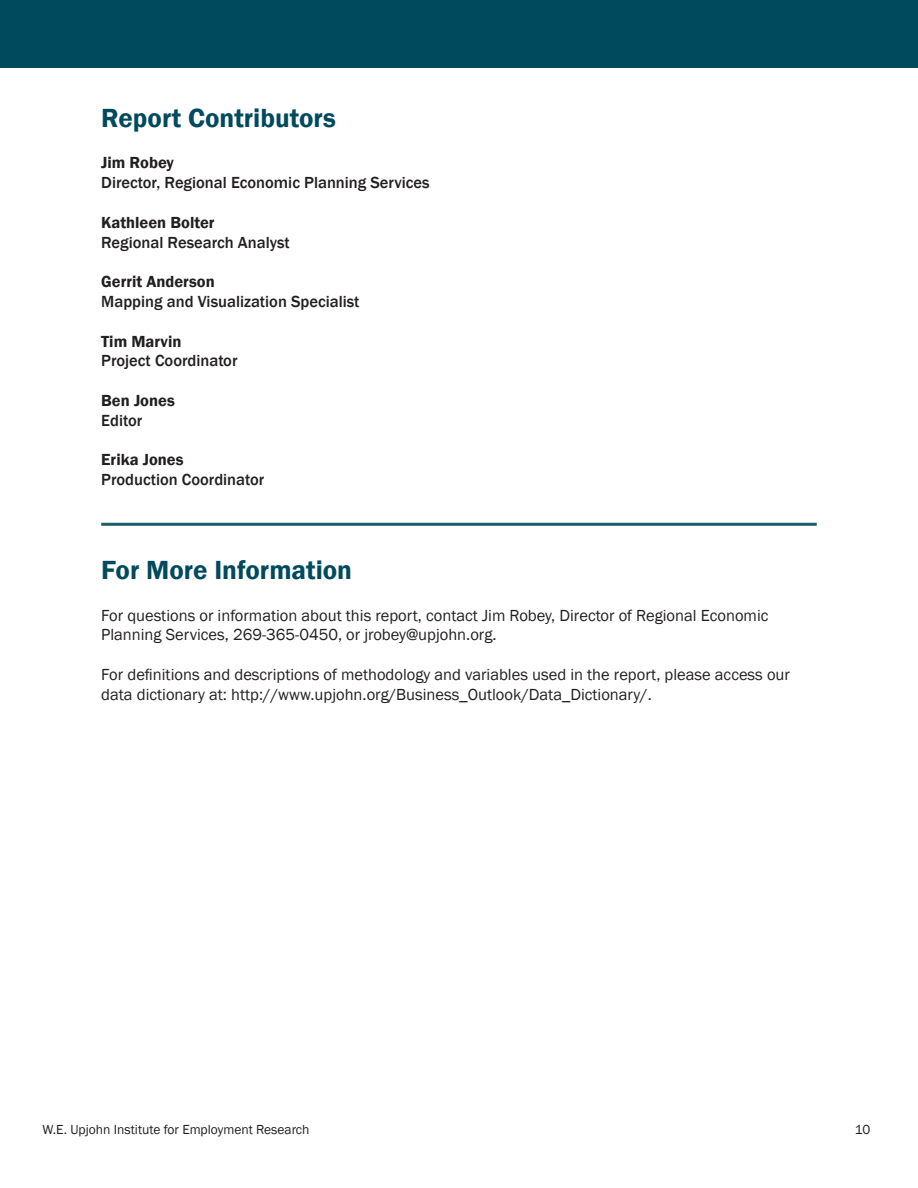
<style>
.page{position:relative;width:918px;height:1188px;background:#fff}
.page>*{position:absolute;margin:0;border:0;box-sizing:border-box;transform-origin:0 0}
.t1{font:600 27px "Franklin Gothic";color:#004a5e}
.t2{font:16.5px/19.8px "Franklin Gothic";color:#231f20}
.t3{font:500 16.5px "Franklin Gothic";color:#231f20}
.t4{font:600 16.5px "Franklin Gothic";color:#231f20}
.t5{font:13.5px "Franklin Gothic";color:#231f20}
</style>
<div class="page">
<div style="left:0;top:0;width:918px;height:68px;background:#004a5e"></div>
<hr style="left:101px;top:523px;width:716px;height:3px;background:#1a5c6e">
<p class="t1" style="left:101px;top:101px;width:236px">Report Contributors</p>
<p class="t4" style="left:101px;top:153px;width:74px">Jim Robey</p>
<p class="t3" style="left:101px;top:172px;width:330px">Director, Regional Economic Planning Services</p>
<p class="t4" style="left:101px;top:212px;width:115px">Kathleen Bolter</p>
<p class="t3" style="left:101px;top:232px;width:190px">Regional Research Analyst</p>
<p class="t4" style="left:101px;top:271px;width:115px">Gerrit Anderson</p>
<p class="t3" style="left:101px;top:291px;width:260px">Mapping and Visualization Specialist</p>
<p class="t4" style="left:101px;top:331px;width:82px">Tim Marvin</p>
<p class="t3" style="left:101px;top:351px;width:138px">Project Coordinator</p>
<p class="t4" style="left:101px;top:390px;width:75px">Ben Jones</p>
<p class="t3" style="left:101px;top:410px;width:43px">Editor</p>
<p class="t4" style="left:101px;top:450px;width:84px">Erika Jones</p>
<p class="t3" style="left:101px;top:469px;width:165px">Production Coordinator</p>
<p class="t1" style="left:101px;top:553px;width:252px">For More Information</p>
<p class="t2" style="left:101px;top:605px;width:669px">For questions or information about this report, contact Jim Robey, Director of Regional Economic<br>Planning Services, 269-365-0450, or jrobey@upjohn.org.</p>
<p class="t2" style="left:101px;top:665px;width:690px">For definitions and descriptions of methodology and variables used in the report, please access our data dictionary at: http://www.upjohn.org/Business_Outlook/Data_Dictionary/.</p>
<p class="t5" style="left:42px;top:1122px;width:269px">W.E. Upjohn Institute for Employment Research</p>
<p class="t5" style="left:855px;top:1122px;width:17px">10</p>
</div>
